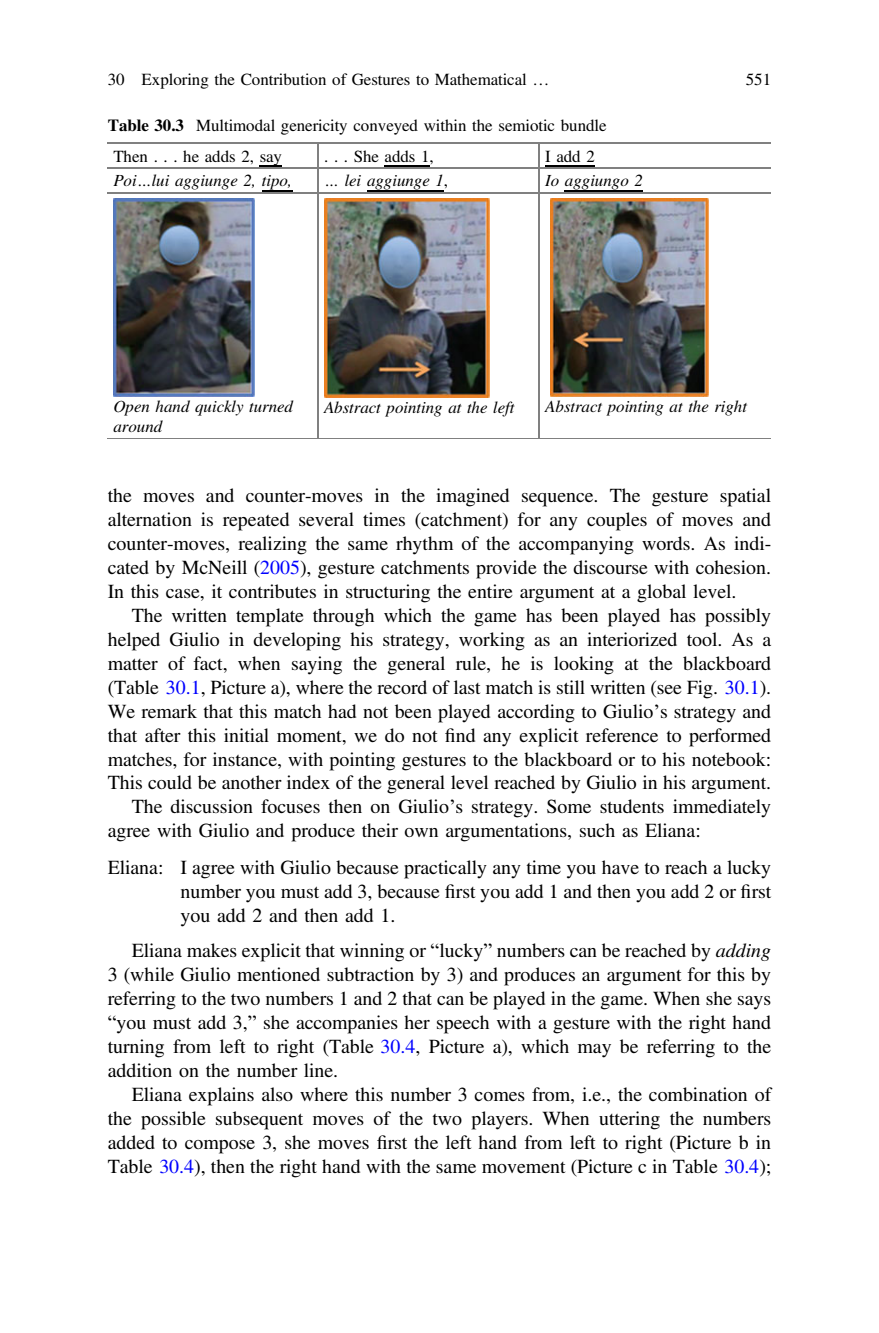
<style>
.page{position:relative;width:879px;height:1333px;background:#fff}
.page>*{position:absolute;margin:0;border:0;box-sizing:border-box;transform-origin:0 0}
.t1{font:20px/24px "Ldlkkg Wrmlxp Ggcrrf Adv TT5 ada 87 cc";color:#000;text-align:justify}
.t2{font:17px/30.6px "Ldlkkg Wrmlxp Ggcrrf Adv TT5 ada 87 cc";color:#000}
.t3{font:17px/20px "Flcstj Vhvdtg Fnydsv Adv T Tf 2 e 4 df 62.I";color:#000}
.s1{font-family:"Sblwws Ddlvkk Jlxmjq Adv TT3713 a 231"}
.s2{font-family:"Lbqwxy Fyfrbh Ssbwjw Adv T Teeee 58 d 9.B"}
.s3{font-family:"Jrhnpc Fdwfhh Gmqjbx Adv TT50 a 2 f 13 e.I"}
.s4{font-family:"Ldlkkg Wrmlxp Ggcrrf Adv TT5 ada 87 cc"}
.s5{color:#00f}
.s6{font-family:"Vbcvrx Pndhwn Ckdjlg Adv TT5 ada 87 cc+fb"}
.s7{font-family:"Flcstj Vhvdtg Fnydsv Adv T Tf 2 e 4 df 62.I"}
</style>
<div class="page">
<hr style="left:108px;top:143px;width:663px;height:1px;background:#808080">
<hr style="left:108px;top:438px;width:663px;height:1px;background:#808080">
<hr style="left:108px;top:167px;width:209px;height:1px;background:#808080">
<hr style="left:318px;top:167px;width:220px;height:1px;background:#808080">
<hr style="left:539px;top:167px;width:232px;height:1px;background:#808080">
<svg style="left:317px;top:144px;width:1px;height:49px"></svg>
<hr style="left:108px;top:192px;width:209px;height:1px;background:#808080">
<svg style="left:538px;top:144px;width:1px;height:49px"></svg>
<hr style="left:318px;top:192px;width:220px;height:1px;background:#808080">
<hr style="left:539px;top:192px;width:232px;height:1px;background:#808080">
<hr style="left:317px;top:193px;width:1px;height:245px;background:#808080">
<hr style="left:538px;top:193px;width:1px;height:245px;background:#808080">
<svg style="left:260px;top:166px;width:22px;height:1px"></svg>
<hr style="left:384px;top:166px;width:46px;height:1px;background:#000">
<hr style="left:545px;top:166px;width:50px;height:1px;background:#000">
<hr style="left:262px;top:190px;width:30px;height:1px;background:#000">
<hr style="left:367px;top:190px;width:77px;height:1px;background:#000">
<hr style="left:565px;top:190px;width:78px;height:1px;background:#000">
<img style="left:113px;top:198px;width:141px;height:199px">
<img style="left:324px;top:198px;width:165px;height:199px">
<img style="left:551px;top:198px;width:157px;height:199px">
<p class="t2" style="left:108px;top:66px;width:443px">30 Exploring the Contribution of Gestures to Mathematical <span class="s1">…</span></p>
<p class="t2" style="left:746px;top:66px;width:27px">551</p>
<p class="t2" style="left:113px;top:112px;width:495px;text-indent:-6px"><span class="s2">Table 30.3</span> Multimodal genericity conveyed within the semiotic bundle<br>Then . . . he adds 2, say</p>
<p class="t2" style="left:324px;top:142px;width:111px">. . . She adds 1,</p>
<p class="t2" style="left:545px;top:142px;width:51px">I add 2</p>
<p class="t3" style="left:113px;top:172px;width:180px">Poi<span class="s3">…</span>lui aggiunge 2, tipo,</p>
<p class="t3" style="left:324px;top:172px;width:126px"><span class="s3">…</span> lei aggiunge 1<span class="s4">,</span></p>
<p class="t3" style="left:545px;top:172px;width:99px">Io aggiungo 2</p>
<p class="t3" style="left:113px;top:398px;width:181px">Open hand quickly turned around</p>
<p class="t3" style="left:324px;top:399px;width:192px">Abstract pointing at the left</p>
<p class="t3" style="left:545px;top:398px;width:203px">Abstract pointing at the right</p>
<p class="t1" style="left:108px;top:486px;width:665px">the moves and counter-moves in the imagined sequence. The gesture spatial alternation is repeated several times (catchment) for any couples of moves and counter-moves, realizing the same rhythm of the accompanying words. As indi&shy;cated by McNeill (<span class="s5">2005</span>), gesture catchments provide the discourse with cohesion.<br>In this case, it contributes in structuring the entire argument at a global level.</p>
<p class="t1" style="left:132px;top:605px;width:641px">The written template through which the game has been played has possibly</p>
<p class="t1" style="left:108px;top:629px;width:665px">helped Giulio in developing his strategy, working as an interiorized tool. As a</p>
<p class="t1" style="left:108px;top:653px;width:665px">matter of fact, when saying the general rule, he is looking at the blackboard</p>
<p class="t1" style="left:108px;top:677px;width:665px">(Table <span class="s5">30.1</span>, Picture a), where the record of last match is still written (see Fig. <span class="s5">30.1</span>).</p>
<p class="t1" style="left:108px;top:701px;width:665px">We remark that this match had not been played according to Giulio<span class="s1">’</span>s strategy and</p>
<p class="t1" style="left:108px;top:725px;width:665px">that after this initial moment, we do not <span class="s6">fi</span>nd any explicit reference to performed</p>
<p class="t1" style="left:108px;top:749px;width:665px">matches, for instance, with pointing gestures to the blackboard or to his notebook:</p>
<p class="t1" style="left:108px;top:772px;width:665px">This could be another index of the general level reached by Giulio in his argument.</p>
<p class="t1" style="left:132px;top:796px;width:641px">The discussion focuses then on Giulio<span class="s1">’</span>s strategy. Some students immediately</p>
<p class="t1" style="left:108px;top:820px;width:594px">agree with Giulio and produce their own argumentations, such as Eliana:</p>
<p class="t1" style="left:181px;top:857px;width:592px;text-indent:-73px">Eliana: I agree with Giulio because practically any time you have to reach a lucky number you must add 3, because <span class="s6">fi</span>rst you add 1 and then you add 2 or <span class="s6">fi</span>rst you add 2 and then add 1.</p>
<p class="t1" style="left:108px;top:940px;width:665px;text-indent:24px">Eliana makes explicit that winning or <span class="s1">“</span>lucky<span class="s1">”</span> numbers can be reached by <span class="s7">adding </span>3 (while Giulio mentioned subtraction by 3) and produces an argument for this by referring to the two numbers 1 and 2 that can be played in the game. When she says <span class="s1">“</span>you must add 3,<span class="s1">”</span> she accompanies her speech with a gesture with the right hand turning from left to right (Table <span class="s5">30.4</span>, Picture a), which may be referring to the addition on the number line.</p>
<p class="t1" style="left:108px;top:1084px;width:665px;text-indent:24px">Eliana explains also where this number 3 comes from, i.e., the combination of the possible subsequent moves of the two players. When uttering the numbers added to compose 3, she moves <span class="s6">fi</span>rst the left hand from left to right (Picture b in Table <span class="s5">30.4</span>), then the right hand with the same movement (Picture c in Table <span class="s5">30.4</span>);</p>
</div>
